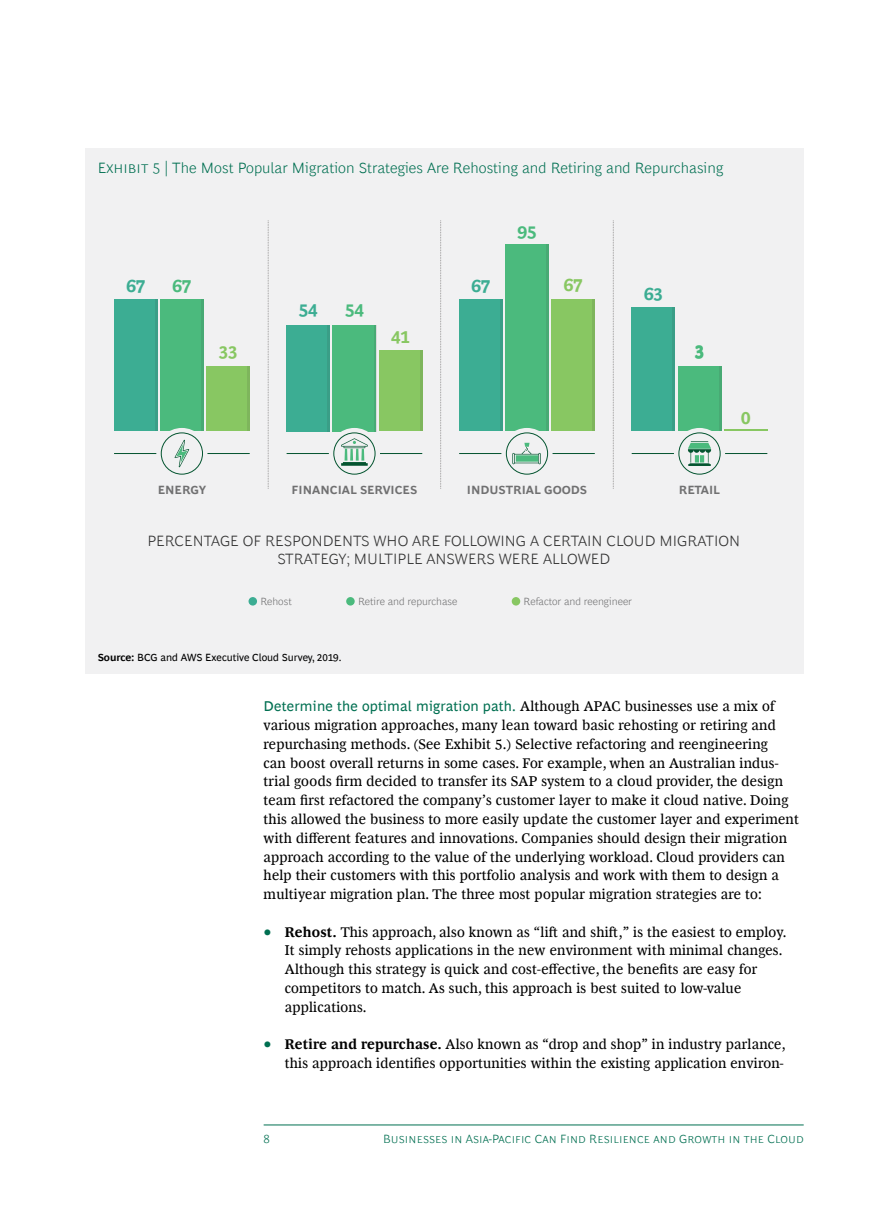
<style>
.page{position:relative;width:893px;height:1212px;background:#fff}
.page>*{position:absolute;margin:0;border:0;box-sizing:border-box;transform-origin:0 0}
.t1{font:700 18.45px "Henderson BCG Sans";color:#88c762}
.t2{font:700 18px "Henderson BCG Sans";color:#3cad93}
.t3{font:700 18px "Henderson BCG Sans";color:#4bba7d}
.t4{font:700 18px "Henderson BCG Sans";color:#88c762}
.t5{font:300 15px/18px "Henderson BCG Sans";color:#333;text-align:center}
.t6{font:300 15px "Henderson BCG Sans";letter-spacing:.005em;color:#006f51}
.t7{font:14.25px/18.8px "Henderson BCG Serif";letter-spacing:.015em;color:#000}
.t8{font:14.25px "Henderson BCG Sans";letter-spacing:.015em;color:#006f51}
.t9{font:300 12px "Henderson BCG Sans";letter-spacing:.01em;color:#006f51}
.t10{font:700 12px "Henderson BCG Sans";color:#707071}
.t11{font:300 10.5px "Henderson BCG Sans";color:#707071}
.t12{font:10.5px "Henderson BCG Sans";color:#000}
.s1{font-weight:700}
.s2{font-family:"Henderson BCG Serif";color:#000}
.s3{font-size:18px;color:#006f51}
</style>
<div class="page">
<hr style="left:264px;top:1125px;width:540px;height:1px;background:#006f51">
<div style="left:85px;top:149px;width:719px;height:525px;background:#f1f1f2"></div>
<div style="left:249px;top:597px;width:8px;height:8px;background:#3cad93;border-radius:50%"></div>
<div style="left:346px;top:597px;width:9px;height:8px;background:#4bba7d;border-radius:50%"></div>
<div style="left:512px;top:597px;width:8px;height:8px;background:#88c762;border-radius:50%"></div>
<div style="left:114px;top:299px;width:43px;height:132px;background:#3cad93"></div>
<div style="left:160px;top:299px;width:44px;height:132px;background:#4bba7d"></div>
<div style="left:206px;top:366px;width:44px;height:65px;background:#88c762"></div>
<div style="left:287px;top:325px;width:43px;height:106px;background:#3cad93"></div>
<div style="left:333px;top:325px;width:43px;height:106px;background:#4bba7d"></div>
<div style="left:379px;top:350px;width:43px;height:81px;background:#88c762"></div>
<div style="left:459px;top:299px;width:43px;height:132px;background:#3cad93"></div>
<div style="left:505px;top:244px;width:44px;height:187px;background:#4bba7d"></div>
<div style="left:551px;top:299px;width:44px;height:132px;background:#88c762"></div>
<div style="left:632px;top:307px;width:43px;height:124px;background:#3cad93"></div>
<div style="left:678px;top:366px;width:43px;height:65px;background:#4bba7d"></div>
<hr style="left:724px;top:429px;width:43px;height:2px;background:#88c762">
<svg style="left:268px;top:221px;width:1px;height:268px"></svg>
<svg style="left:440px;top:221px;width:1px;height:268px"></svg>
<svg style="left:613px;top:221px;width:1px;height:268px"></svg>
<hr style="left:114px;top:453px;width:136px;height:1px;background:#03542f">
<svg style="left:156px;top:428px;width:51px;height:51px"></svg>
<div style="left:161px;top:433px;width:42px;height:41px;background:#f1f1f2;border-radius:50%"></div>
<div style="left:161px;top:433px;width:42px;height:41px;border:1px solid #03542f;border-radius:50%"></div>
<svg style="left:175px;top:440px;width:14px;height:27px"></svg>
<hr style="left:459px;top:453px;width:136px;height:1px;background:#03542f">
<svg style="left:501px;top:428px;width:52px;height:51px"></svg>
<div style="left:506px;top:433px;width:42px;height:41px;background:#f1f1f2;border-radius:50%"></div>
<div style="left:506px;top:433px;width:42px;height:41px;border:1px solid #03542f;border-radius:50%"></div>
<svg style="left:512px;top:443px;width:29px;height:21px"></svg>
<hr style="left:287px;top:453px;width:135px;height:1px;background:#03542f">
<svg style="left:329px;top:428px;width:51px;height:51px"></svg>
<div style="left:334px;top:433px;width:41px;height:41px;background:#f1f1f2;border-radius:50%"></div>
<div style="left:334px;top:433px;width:41px;height:41px;border:1px solid #03542f;border-radius:50%"></div>
<svg style="left:341px;top:438px;width:27px;height:28px"></svg>
<hr style="left:632px;top:453px;width:135px;height:1px;background:#03542f">
<svg style="left:674px;top:428px;width:51px;height:51px"></svg>
<div style="left:679px;top:433px;width:41px;height:41px;background:#f1f1f2;border-radius:50%"></div>
<div style="left:679px;top:433px;width:41px;height:41px;border:1px solid #03542f;border-radius:50%"></div>
<svg style="left:688px;top:441px;width:23px;height:25px"></svg>
<hr style="left:201px;top:299px;width:3px;height:132px;background:#333">
<hr style="left:248px;top:366px;width:2px;height:65px;background:#333">
<hr style="left:328px;top:325px;width:2px;height:106px;background:#333">
<hr style="left:374px;top:325px;width:2px;height:106px;background:#333">
<hr style="left:420px;top:350px;width:2px;height:81px;background:#333">
<hr style="left:500px;top:299px;width:2px;height:132px;background:#333">
<hr style="left:546px;top:244px;width:3px;height:187px;background:#333">
<hr style="left:593px;top:299px;width:2px;height:132px;background:#333">
<hr style="left:673px;top:307px;width:2px;height:124px;background:#333">
<hr style="left:719px;top:366px;width:2px;height:65px;background:#333">
<hr style="left:155px;top:299px;width:2px;height:132px;background:#333">
<p class="t6" style="left:98px;top:156px;width:627px">Exhibit 5 | The Most Popular Migration Strategies Are Rehosting and Retiring and Repurchasing</p>
<p class="t2" style="left:126px;top:273px;width:20px">67</p>
<p class="t3" style="left:173px;top:273px;width:20px">67</p>
<p class="t2" style="left:299px;top:297px;width:20px">54</p>
<p class="t3" style="left:345px;top:297px;width:20px">54</p>
<p class="t4" style="left:391px;top:324px;width:20px">41</p>
<p class="t2" style="left:471px;top:273px;width:20px">67</p>
<p class="t3" style="left:518px;top:219px;width:20px">95</p>
<p class="t4" style="left:564px;top:271px;width:20px">67</p>
<p class="t2" style="left:644px;top:280px;width:20px">63</p>
<p class="t4" style="left:219px;top:339px;width:20px">33</p>
<p class="t3" style="left:695px;top:339px;width:11px">3</p>
<p class="t1" style="left:741px;top:404px;width:11px">0</p>
<p class="t10" style="left:158px;top:481px;width:50px">ENERGY</p>
<p class="t10" style="left:292px;top:481px;width:127px">FINANCIAL SERVICES</p>
<p class="t10" style="left:467px;top:481px;width:122px">INDUSTRIAL GOODS</p>
<p class="t10" style="left:679px;top:481px;width:43px">RETAIL</p>
<p class="t5" style="left:147px;top:530px;width:594px">PERCENTAGE OF RESPONDENTS WHO ARE FOLLOWING A CERTAIN CLOUD MIGRATION<br>STRATEGY; MULTIPLE ANSWERS WERE ALLOWED</p>
<p class="t11" style="left:260px;top:593px;width:33px">Rehost</p>
<p class="t11" style="left:358px;top:593px;width:101px">Retire and repurchase</p>
<p class="t11" style="left:524px;top:593px;width:110px">Refactor and reengineer</p>
<p class="t12" style="left:98px;top:650px;width:245px"><span class="s1">Source:</span> BCG and AWS Executive Cloud Survey, 2019.</p>
<p class="t8" style="left:264px;top:696px;width:513px">Determine the optimal migration path. <span class="s2">Although APAC businesses use a mix of</span></p>
<p class="t7" style="left:264px;top:715px;width:537px">various migration approaches, many lean toward basic rehosting or retiring and repurchasing methods. (See Exhibit 5.) Selective refactoring and reengineering<br>can boost overall returns in some cases. For example, when an Australian indus&shy;trial goods firm decided to transfer its SAP system to a cloud provider, the design team first refactored the company’s customer layer to make it cloud native. Doing this allowed the business to more easily update the customer layer and experiment with different features and innovations. Companies should design their migration approach according to the value of the underlying workload. Cloud providers can help their customers with this portfolio analysis and work with them to design a multiyear migration plan. The three most popular migration strategies are to:</p>
<p class="t7" style="left:285px;top:921px;width:503px;text-indent:-21px"><span class="s3">•</span> <span class="s1">Rehost.</span> This approach, also known as “lift and shift,” is the easiest to employ.<br>It simply rehosts applications in the new environment with minimal changes.<br>Although this strategy is quick and cost-effective, the benefits are easy for competitors to match. As such, this approach is best suited to low-value applications.</p>
<p class="t7" style="left:264px;top:1034px;width:523px;text-align:right"><span class="s3">•</span> <span class="s1">Retire and repurchase.</span> Also known as “drop and shop” in industry parlance, this approach identifies opportunities within the existing application environ-</p>
<p class="t9" style="left:264px;top:1129px;width:8px">8</p>
<p class="t9" style="left:383px;top:1129px;width:422px">Businesses in Asia-Pacific Can Find Resilience and Growth in the Cloud</p>
</div>
